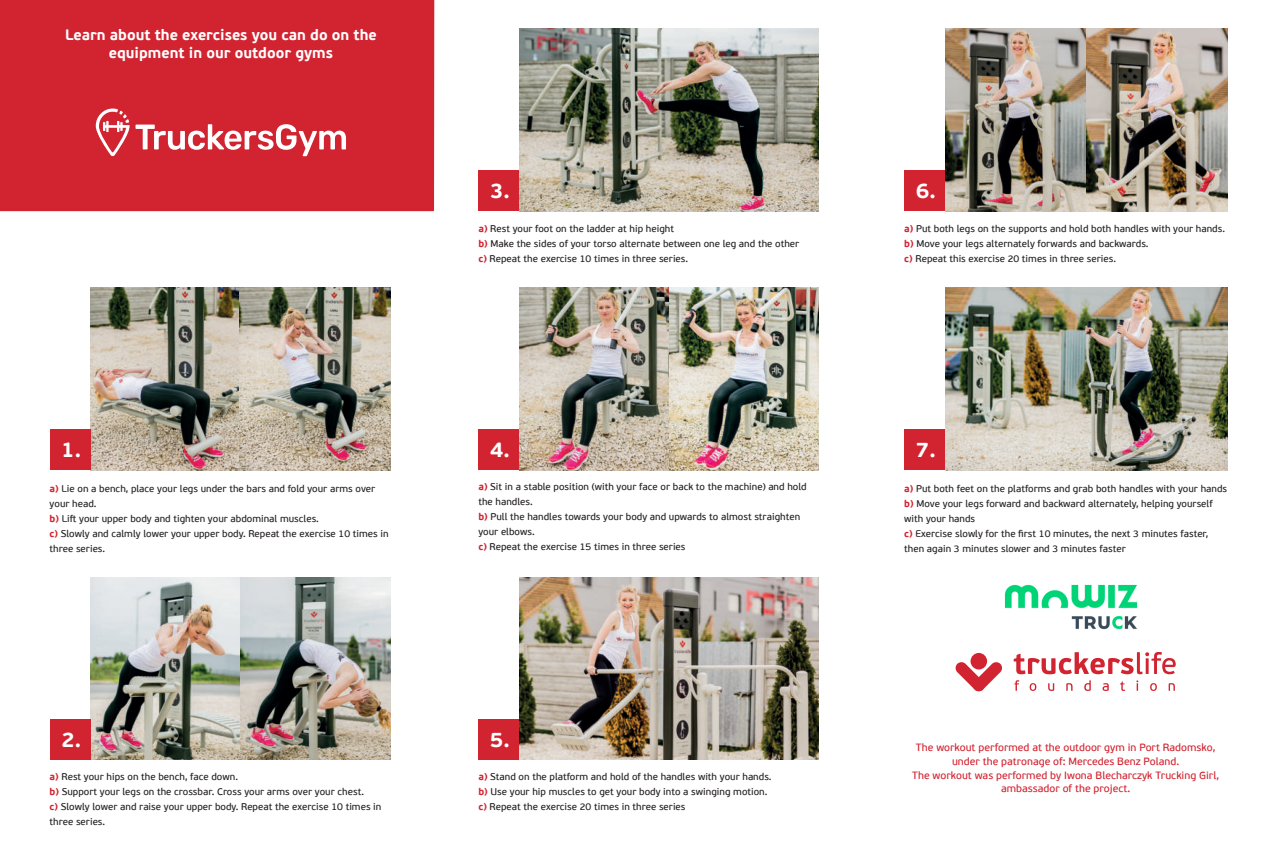
<style>
.page{position:relative;width:1277px;height:865px;background:#fff}
.page>*{position:absolute;margin:0;border:0;box-sizing:border-box;transform-origin:0 0}
.t1{font:700 21px "PF Beau Sans Pro";color:#fff}
.t2{font:700 15px/18px "PF Beau Sans Pro";color:#fff;text-align:center}
.t3{font:10.5px/13.5px "PF Beau Sans Pro Bbook";color:#d22330;text-align:center}
.t4{font:9.75px/15px "PF Beau Sans Pro Bbook";color:#231f20}
.s1{font-family:"PF Beau Sans Pro";font-weight:700;color:#d22330}
</style>
<div class="page">
<img style="left:90px;top:577px;width:301px;height:182px">
<img style="left:90px;top:288px;width:301px;height:182px">
<img style="left:519px;top:288px;width:300px;height:182px">
<img style="left:519px;top:29px;width:300px;height:182px">
<img style="left:519px;top:577px;width:300px;height:182px">
<img style="left:945px;top:288px;width:282px;height:182px">
<img style="left:945px;top:29px;width:282px;height:182px">
<div style="left:0;top:0;width:434px;height:211px;background:#d22330"></div>
<svg style="left:970px;top:652px;width:17px;height:17px"></svg>
<svg style="left:955px;top:661px;width:47px;height:30px"></svg>
<svg style="left:1014px;top:652px;width:162px;height:22px"></svg>
<svg style="left:1014px;top:680px;width:5px;height:10px"></svg>
<svg style="left:1029px;top:683px;width:7px;height:7px"></svg>
<svg style="left:1048px;top:683px;width:6px;height:7px"></svg>
<svg style="left:1066px;top:683px;width:6px;height:7px"></svg>
<svg style="left:1084px;top:680px;width:7px;height:10px"></svg>
<svg style="left:1102px;top:683px;width:7px;height:7px"></svg>
<svg style="left:1120px;top:681px;width:5px;height:9px"></svg>
<svg style="left:1136px;top:680px;width:2px;height:10px"></svg>
<svg style="left:1150px;top:683px;width:7px;height:7px"></svg>
<svg style="left:1168px;top:683px;width:7px;height:7px"></svg>
<svg style="left:96px;top:108px;width:250px;height:48px"></svg>
<div style="left:50px;top:429px;width:40px;height:41px;background:#d22330"></div>
<div style="left:50px;top:718px;width:40px;height:41px;background:#d22330"></div>
<div style="left:478px;top:170px;width:41px;height:41px;background:#d22330"></div>
<div style="left:478px;top:429px;width:41px;height:41px;background:#d22330"></div>
<div style="left:478px;top:718px;width:41px;height:41px;background:#d22330"></div>
<div style="left:904px;top:170px;width:41px;height:41px;background:#d22330"></div>
<div style="left:904px;top:429px;width:41px;height:41px;background:#d22330"></div>
<img style="left:1004px;top:584px;width:134px;height:46px">
<h2 class="t2" style="left:65px;top:27px;width:313px">Learn about the exercises you can do on the equipment in our outdoor gyms</h2>
<h1 class="t1" style="left:490px;top:182px;width:21px">3.</h1>
<h1 class="t1" style="left:916px;top:182px;width:21px">6.</h1>
<p class="t4" style="left:478px;top:222px;width:322px"><span class="s1">a)</span> Rest your foot on the ladder at hip height<br><span class="s1">b)</span> Make the sides of your torso alternate between one leg and the other <span class="s1">c)</span> Repeat the exercise 10 times in three series.</p>
<p class="t4" style="left:904px;top:222px;width:322px"><span class="s1">a)</span> Put both legs on the supports and hold both handles with your hands. <span class="s1">b)</span> Move your legs alternately forwards and backwards.<br><span class="s1">c)</span> Repeat this exercise 20 times in three series.</p>
<h1 class="t1" style="left:61px;top:441px;width:21px">1.</h1>
<h1 class="t1" style="left:490px;top:441px;width:21px">4.</h1>
<h1 class="t1" style="left:916px;top:441px;width:21px">7.</h1>
<p class="t4" style="left:50px;top:481px;width:340px"><span class="s1">a)</span> Lie on a bench, place your legs under the bars and fold your arms over your head.<br><span class="s1">b)</span> Liſt your upper body and tighten your abdominal muscles.<br><span class="s1">c)</span> Slowly and calmly lower your upper body. Repeat the exercise 10 times in three series.</p>
<p class="t4" style="left:478px;top:479px;width:330px"><span class="s1">a)</span> Sit in a stable position (with your face or back to the machine) and hold the handles.<br><span class="s1">b)</span> Pull the handles towards your body and upwards to almost straighten your elbows.<br><span class="s1">c)</span> Repeat the exercise 15 times in three series</p>
<p class="t4" style="left:904px;top:481px;width:324px"><span class="s1">a)</span> Put both feet on the platforms and grab both handles with your hands <span class="s1">b)</span> Move your legs forward and backward alternately, helping yourself with your hands<br><span class="s1">c)</span> Exercise slowly for the first 10 minutes, the next 3 minutes faster, then again 3 minutes slower and 3 minutes faster</p>
<h1 class="t1" style="left:61px;top:730px;width:21px">2.</h1>
<p class="t4" style="left:50px;top:770px;width:333px"><span class="s1">a)</span> Rest your hips on the bench, face down.<br><span class="s1">b)</span> Support your legs on the crossbar. Cross your arms over your chest.<br><span class="s1">c)</span> Slowly lower and raise your upper body. Repeat the exercise 10 times in three series.</p>
<h1 class="t1" style="left:490px;top:730px;width:21px">5.</h1>
<p class="t4" style="left:478px;top:770px;width:295px"><span class="s1">a)</span> Stand on the platform and hold of the handles with your hands. <span class="s1">b)</span> Use your hip muscles to get your body into a swinging motion. <span class="s1">c)</span> Repeat the exercise 20 times in three series</p>
<p class="t3" style="left:912px;top:741px;width:308px">The workout performed at the outdoor gym in Port Radomsko, under the patronage of: Mercedes Benz Poland.<br>The workout was performed by Iwona Blecharczyk Trucking Girl, ambassador of the project.</p>
</div>
